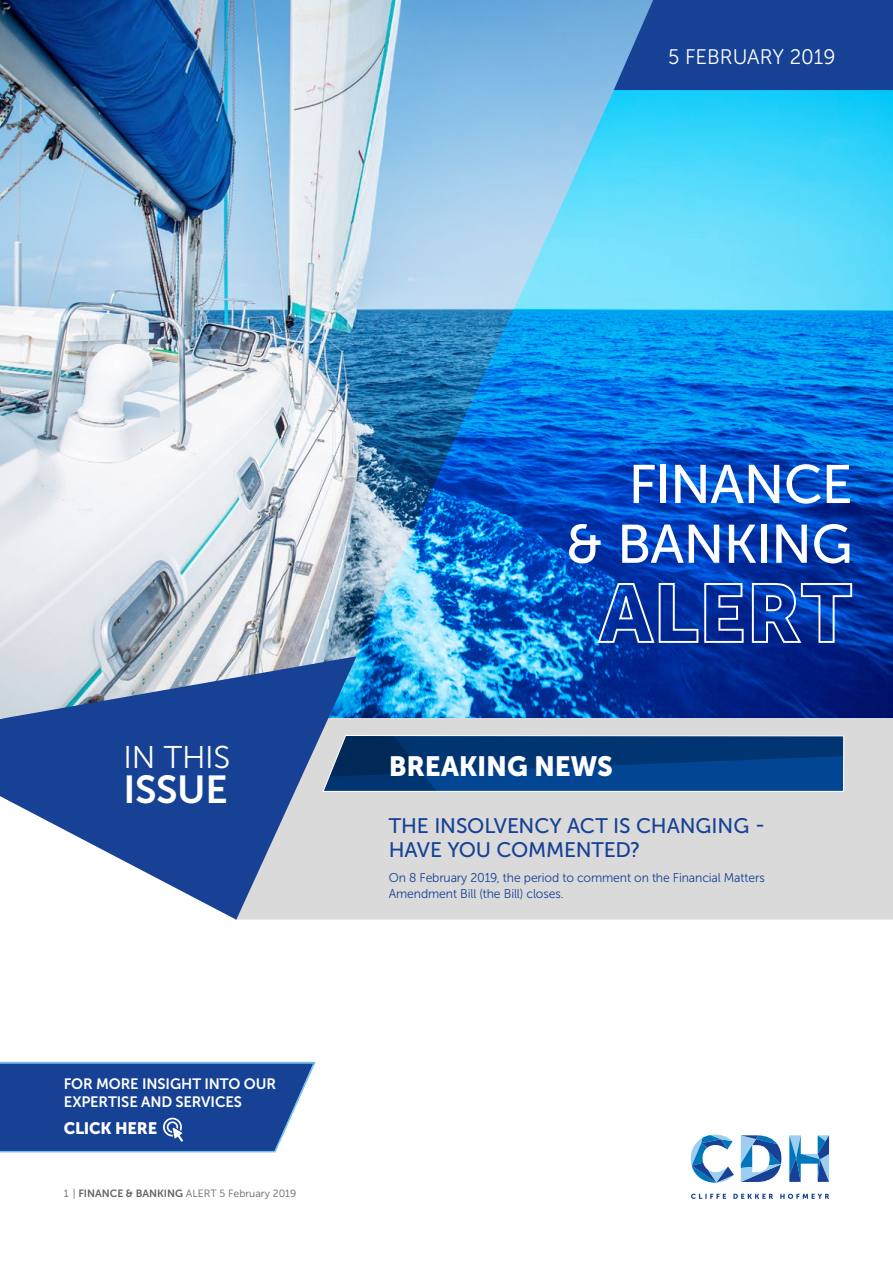
<style>
.page{position:relative;width:893px;height:1263px;background:#fff}
.page>*{position:absolute;margin:0;border:0;box-sizing:border-box;transform-origin:0 0}
.t1{font:54.15px/59.7px "Museo Sans 500";letter-spacing:-.015em;color:#fff;text-align:right}
.t2{font:38.85px "Museo Sans 700";letter-spacing:-.01em;color:#fff}
.t3{font:31.35px "Museo Sans 300";letter-spacing:-.01em;color:#fff}
.t4{font:27.75px "Museo Sans 900";letter-spacing:-.01em;color:#fff}
.t5{font:21px/24px "Museo Sans 500";letter-spacing:-.005em;color:#164194}
.t6{font:21px "Museo Sans 300";color:#fff}
.t7{font:16.5px "Museo Sans 900";letter-spacing:-.02em;color:#fff}
.t8{font:15px/18px "Museo Sans 700";letter-spacing:-.01em;color:#fff}
.t9{font:12.75px/16.5px "Museo Sans 300";letter-spacing:-.01em;color:#164194;scale:.96 1}
.t10{font:10.5px "Museo Sans 300";color:#646363}
.s1{font-family:"Museo Sans 700"}
</style>
<div class="page">
<div style="left:357px;top:719px;width:536px;height:200px;background:#dadada"></div>
<img style="left:0;top:0;width:327px;height:656px">
<svg style="left:327px;top:0;width:566px;height:719px;background:#4197d7"></svg>
<svg style="left:596px;top:582px;width:149px;height:62px;background:#274ead"></svg>
<svg style="left:751px;top:582px;width:102px;height:62px;background:#2752b1"></svg>
<svg style="left:0;top:656px;width:357px;height:264px;fill:#164194"></svg>
<svg style="left:614px;top:0;width:279px;height:90px;background:#1d4999"></svg>
<svg style="left:691px;top:1194px;width:138px;height:5px"></svg>
<svg style="left:789px;top:1135px;width:40px;height:47px"></svg>
<svg style="left:691px;top:1134px;width:43px;height:48px"></svg>
<svg style="left:741px;top:1135px;width:40px;height:47px"></svg>
<svg style="left:0;top:1061px;width:316px;height:92px;background:#2d56a0"></svg>
<svg style="left:322px;top:734px;width:523px;height:58px;background:#134885"></svg>
<h3 class="t6" style="left:668px;top:45px;width:169px">5 FEBRUARY 2019</h3>
<h3 class="t3" style="left:123px;top:741px;width:108px">IN THIS</h3>
<h2 class="t2" style="left:123px;top:768px;width:106px">ISSUE</h2>
<p class="t8" style="left:64px;top:1074px;width:214px">FOR MORE INSIGHT INTO OUR<br>EXPERTISE AND SERVICES</p>
<p class="t7" style="left:64px;top:1118px;width:95px">CLICK HERE</p>
<p class="t10" style="left:64px;top:1188px;width:234px">1 | <span class="s1">FINANCE &amp; BANKING</span> ALERT 5 February 2019</p>
<h1 class="t1" style="left:566px;top:455px;width:288px">FINANCE<br>&amp; BANKING</h1>
<h3 class="t4" style="left:389px;top:751px;width:226px">BREAKING NEWS</h3>
<h3 class="t5" style="left:389px;top:813px;width:378px">THE INSOLVENCY ACT IS CHANGING -<br>HAVE YOU COMMENTED?</h3>
<p class="t9" style="left:389px;top:869px;width:393px">On 8 February 2019, the period to comment on the Financial Matters<br>Amendment Bill (the Bill) closes.</p>
</div>
